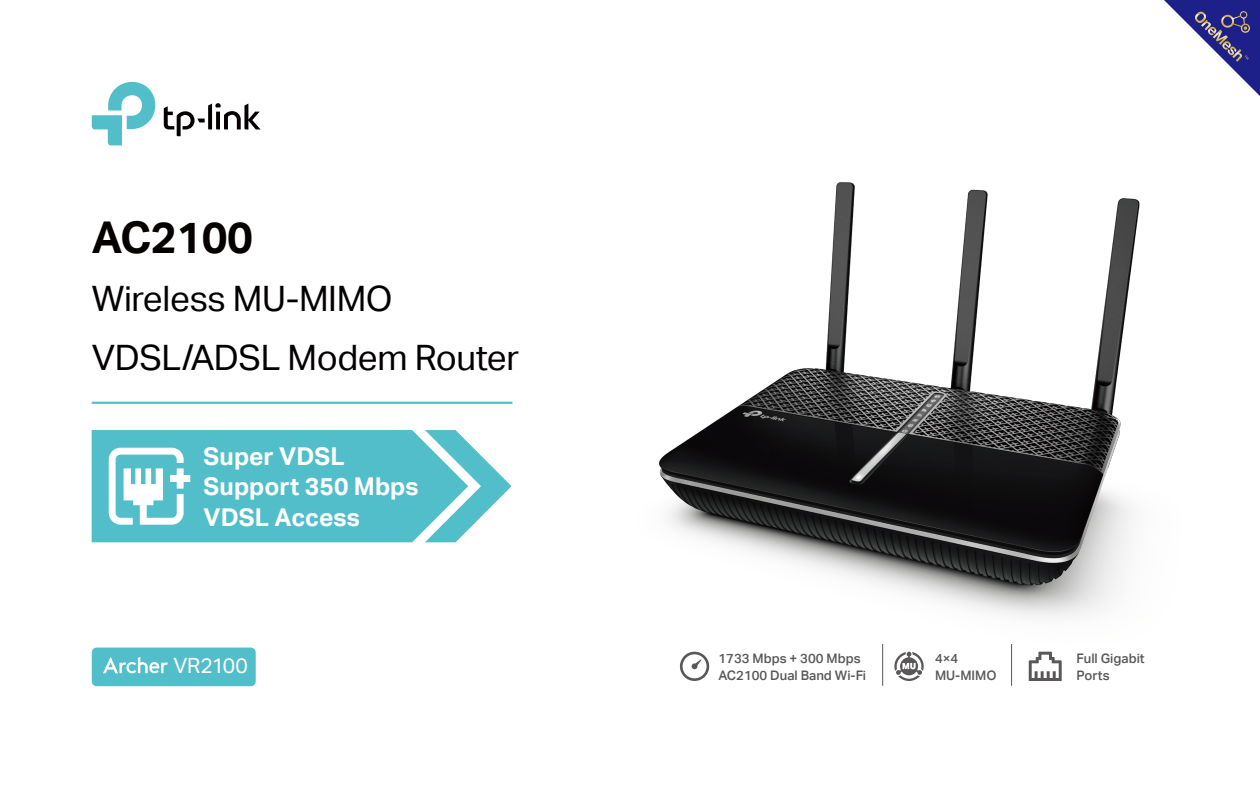
<style>
.page{position:relative;width:1260px;height:788px;background:#fff}
.page>*{position:absolute;margin:0;border:0;box-sizing:border-box;transform-origin:0 0}
.t1{font:43.75px "TP Link Aktiv Bold";letter-spacing:-.01em;color:#040000}
.t2{font:35px/58.6px "TP Link Aktiv Regular";letter-spacing:-.01em;color:#040000}
.t3{font:24.5px/30.2px "TP Link Aktiv Bold";color:#fff}
.t4{font:21px "TP Link Aktiv Regular";letter-spacing:-.005em;color:#fff}
.t5{font:13.12px/17.5px "TP Link Aktiv Medium";color:#595757}
</style>
<div class="page">
<div style="left:92px;top:647px;width:164px;height:39px;background:#52bec9;border-radius:5px"></div>
<svg style="left:103px;top:656px;width:65px;height:17px"></svg>
<svg style="left:92px;top:82px;width:63px;height:63px"></svg>
<svg style="left:164px;top:103px;width:97px;height:33px"></svg>
<hr style="left:92px;top:401px;width:420px;height:3px;background:#52bec9">
<hr style="left:1011px;top:644px;width:1px;height:41px;background:#595757">
<hr style="left:882px;top:644px;width:1px;height:41px;background:#595757">
<svg style="left:680px;top:651px;width:29px;height:30px"></svg>
<img style="left:659px;top:183px;width:481px;height:435px">
<svg style="left:468px;top:442px;width:44px;height:88px"></svg>
<div style="left:92px;top:430px;width:376px;height:112px;background:#52bec9"></div>
<svg style="left:105px;top:443px;width:86px;height:86px;fill:#52bec9"></svg>
<svg style="left:894px;top:651px;width:30px;height:30px"></svg>
<svg style="left:1029px;top:651px;width:33px;height:30px"></svg>
<svg style="left:1164px;top:0;width:96px;height:96px"></svg>
<h1 class="t1" style="left:92px;top:212px;width:163px">AC2100</h1>
<h2 class="t2" style="left:92px;top:270px;width:429px">Wireless MU-MIMO<br>VDSL/ADSL Modem Router</h2>
<h3 class="t3" style="left:204px;top:441px;width:217px">Super VDSL<br>Support 350 Mbps<br>VDSL Access</h3>
<h3 class="t4" style="left:173px;top:653px;width:76px">VR2100</h3>
<p class="t5" style="left:718px;top:649px;width:149px">1733 Mbps + 300 Mbps<br>AC2100 Dual Band Wi-Fi</p>
<p class="t5" style="left:935px;top:649px;width:63px">4×4<br>MU-MIMO</p>
<p class="t5" style="left:1077px;top:649px;width:70px">Full Gigabit<br>Ports</p>
</div>
